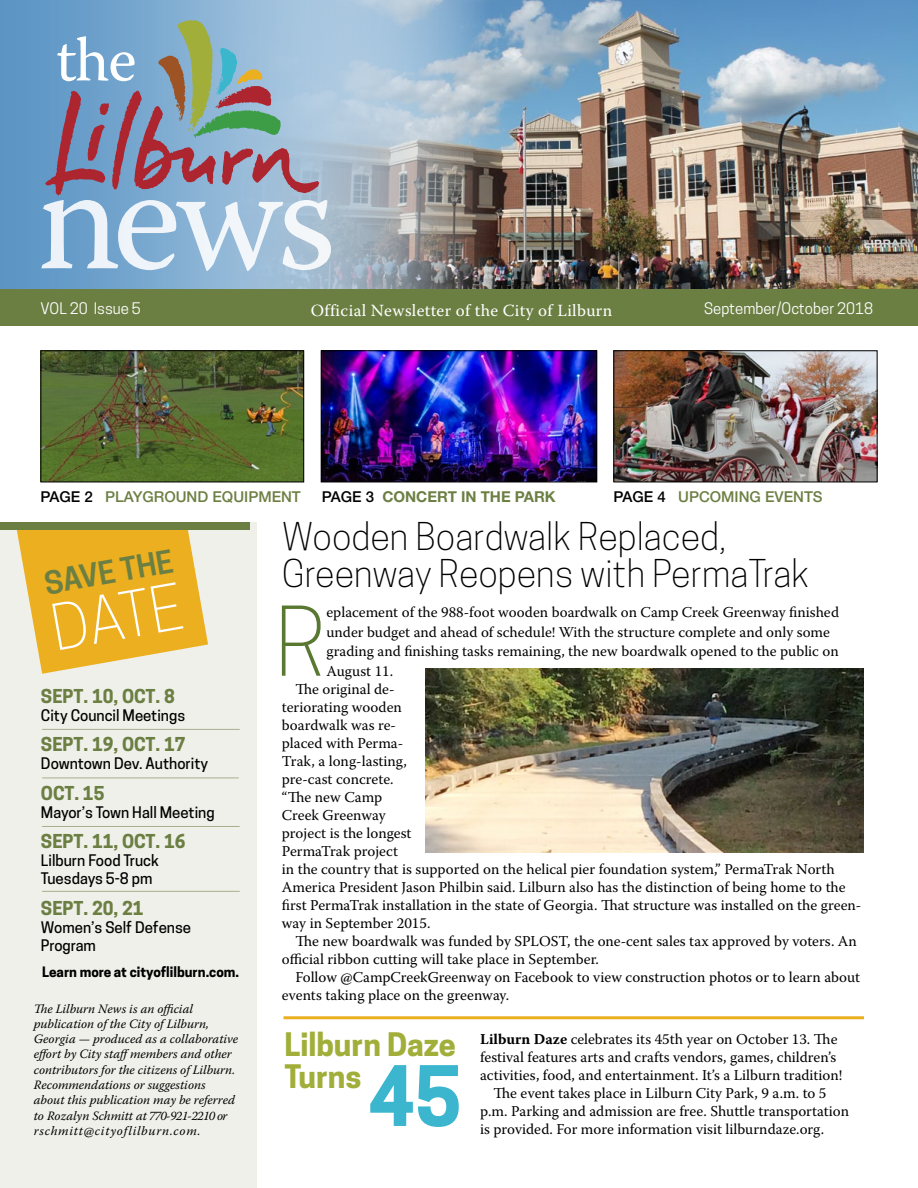
<style>
.page{position:relative;width:918px;height:1188px;background:#fff}
.page>*{position:absolute;margin:0;border:0;box-sizing:border-box;transform-origin:0 0}
.t1{font:150.9px "Warnock Pro";color:#fff}
.Drop_cap{font:300 90px "Cooper Hewitt";color:#597832}
.t2{font:700 78px "Cooper Hewitt";color:#3bb6ce}
.t3{font:62.4px "Warnock Pro";color:#fff}
.Coo_Hew_body_1{font:300 60px "Cooper Hewitt";color:#fff}
._32_pt_head_light{font:300 36px/37.5px "Cooper Hewitt";color:#000}
.t4{font:700 30.45px/33px "Cooper Hewitt";color:#a1ae39}
.Coo_Hew_body_1-2{font:600 30px "Cooper Hewitt";color:#6c7f43}
.t5{font:700 18px "Cooper Hewitt";color:#6c7f43}
.t6{font:16.95px "Warnock Pro";letter-spacing:.02em;color:#fff}
.t7{font:16.95px "Myriad Pro";letter-spacing:.14em;color:#fff}
.Body_text{font:15px/18px "Warnock Pro";color:#000}
.Drop_cap-2{font:15px/19.5px "Warnock Pro";color:#000}
.Body_1{font:15px/18px "Warnock Pro";color:#000}
._10_pt_subhead{font:500 15px/18px "Cooper Hewitt";color:#000}
.t8{font:500 15px "Helvetica Neue LT Pro";color:#6c7f43}
.t9{font:15px "Cooper Hewitt";color:#fff}
.t10{font:15px "Minion Pro";letter-spacing:-.005em;color:#fff}
.t11{font:700 15px "Helvetica Neue LT Pro";color:#6c7f43}
.Coo_Hew_body_1-3{font:700 13.5px "Cooper Hewitt";color:#000}
.Body_1-2{font:italic 12.75px/15.3px "Warnock Pro";color:#000}
.s1{color:#000}
.s2{font-weight:500;color:#000}
.s3{font-weight:700}
</style>
<div class="page">
<div style="left:0;top:523px;width:257px;height:665px;background:#f0f0ea"></div>
<img style="left:42px;top:352px;width:260px;height:128px">
<div style="left:40px;top:350px;width:264px;height:132px;border:1px solid #000"></div>
<img style="left:615px;top:352px;width:261px;height:128px">
<div style="left:613px;top:350px;width:265px;height:132px;border:1px solid #000"></div>
<hr style="left:42px;top:729px;width:198px;height:1px;background:#a8af8c">
<hr style="left:42px;top:778px;width:197px;height:1px;background:#a8af8c">
<hr style="left:42px;top:826px;width:198px;height:1px;background:#a8af8c">
<hr style="left:42px;top:891px;width:198px;height:1px;background:#a8af8c">
<img style="left:323px;top:352px;width:272px;height:128px">
<div style="left:321px;top:350px;width:276px;height:132px;border:1px solid #000"></div>
<img style="left:450px;top:0;width:468px;height:290px">
<svg style="left:0;top:0;width:450px;height:290px;background:#8eafca"></svg>
<div style="left:0;top:290px;width:918px;height:36px;background:#6c7f43"></div>
<svg style="left:45px;top:20px;width:274px;height:175px;background:#8a99ad"></svg>
<svg style="left:16px;top:530px;width:192px;height:144px"></svg>
<div style="left:0;top:523px;width:249px;height:7px;background:#6c7f43"></div>
<img style="left:425px;top:669px;width:439px;height:183px">
<hr style="left:284px;top:1016px;width:580px;height:3px;background:#ecaf1f">
<p class="t3" style="left:56px;top:22px;width:82px">the</p>
<h1 class="t1" style="left:37px;top:128px;width:301px">news</h1>
<p class="t6" style="left:311px;top:300px;width:303px">Official Newsletter of the City of Lilburn</p>
<p class="t9" style="left:704px;top:300px;width:171px">September/October 2018</p>
<p class="t9" style="left:40px;top:300px;width:102px">VOL 20 Issue 5</p>
<p class="t7" style="left:270px;top:301px;width:192px">Official Newsletter o</p>
<p class="t7" style="left:485px;top:301px;width:163px">he City of Lilburn</p>
<p class="t10" style="left:808px;top:299px;width:79px">Jan/Feb 2017</p>
<p class="t10" style="left:28px;top:299px;width:96px">VOL 19 Issue 1</p>
<p class="t8" style="left:40px;top:488px;width:262px"><span class="s1">PAGE 2</span> PLAYGROUND EQUIPMENT</p>
<p class="t11" style="left:322px;top:487px;width:235px"><span class="s2">PAGE 3</span> CONCERT IN THE PARK</p>
<p class="t8" style="left:613px;top:488px;width:211px"><span class="s1">PAGE 4</span> UPCOMING EVENTS</p>
<p class="Coo_Hew_body_1-2" style="left:42px;top:566px;width:132px;rotate:-10deg">SAVE THE</p>
<p class="Coo_Hew_body_1" style="left:46px;top:594px;width:134px;rotate:-10deg">DATE</p>
<p class="t5" style="left:41px;top:685px;width:135px">SEPT. 10, OCT. 8</p>
<p class="_10_pt_subhead" style="left:41px;top:706px;width:146px">City Council Meetings</p>
<p class="t5" style="left:41px;top:734px;width:146px">SEPT. 19, OCT. 17</p>
<p class="_10_pt_subhead" style="left:41px;top:755px;width:169px">Downtown Dev. Authority</p>
<p class="t5" style="left:41px;top:782px;width:65px">OCT. 15</p>
<p class="_10_pt_subhead" style="left:41px;top:803px;width:175px">Mayor’s Town Hall Meeting</p>
<p class="t5" style="left:41px;top:831px;width:146px">SEPT. 11, OCT. 16</p>
<p class="_10_pt_subhead" style="left:41px;top:852px;width:120px">Lilburn Food Truck<br>Tuesdays 5-8 pm</p>
<p class="t5" style="left:41px;top:898px;width:104px">SEPT. 20, 21</p>
<p class="_10_pt_subhead" style="left:41px;top:918px;width:152px">Women’s Self Defense<br>Program</p>
<p class="Coo_Hew_body_1-3" style="left:42px;top:964px;width:199px">Learn more at cityoflilburn.com.</p>
<p class="Body_1-2" style="left:34px;top:1001px;width:206px">The Lilburn News is an official publication of the City of Lilburn, Georgia — produced as a collaborative effort by City staffmembers and other contributors for the citizens of Lilburn.<br>Recommendations or suggestions about this publication may be referred to Rozalyn Schmitt at 770-921-2210 or rschmitt@cityoflilburn.com.</p>
<p class="_32_pt_head_light" style="left:282px;top:517px;width:528px">Wooden Boardwalk Replaced,<br>Greenway Reopens with PermaTrak</p>
<p class="Drop_cap" style="left:275px;top:589px;width:53px">R</p>
<p class="Drop_cap-2" style="left:326px;top:602px;width:514px">eplacement of the 988-foot wooden boardwalk on Camp Creek Greenway finished under budget and ahead of schedule! With the structure complete and only some grading and finishing tasks remaining, the new boardwalk opened to the public on August 11.</p>
<p class="Body_text" style="left:282px;top:680px;width:581px;text-indent:14px">The original de-<br>teriorating wooden<br>boardwalk was re-<br>placed with Perma-<br>Trak, a long-lasting,<br>pre-cast concrete.<br>“The new Camp<br>Creek Greenway<br>project is the longest<br>PermaTrak project<br>in the country that is supported on the helical pier foundation system,” PermaTrak North America President Jason Philbin said. Lilburn also has the distinction of being home to the first PermaTrak installation in the state of Georgia. That structure was installed on the green&shy;way in September 2015.</p>
<p class="Body_text" style="left:282px;top:932px;width:577px;text-indent:14px">The new boardwalk was funded by SPLOST, the one-cent sales tax approved by voters. An official ribbon cutting will take place in September.</p>
<p class="Body_text" style="left:282px;top:968px;width:580px;text-indent:14px">Follow @CampCreekGreenway on Facebook to view construction photos or to learn about events taking place on the greenway.</p>
<p class="Body_1" style="left:480px;top:1030px;width:364px"><span class="s3">Lilburn Daze</span> celebrates its 45th year on October 13. The festival features arts and crafts vendors, games, children’s activities, food, and entertainment. It’s a Lilburn tradition!</p>
<p class="Body_text" style="left:480px;top:1084px;width:371px;text-indent:14px">The event takes place in Lilburn City Park, 9 a.m. to 5 p.m. Parking and admission are free. Shuttle transportation is provided. For more information visit lilburndaze.org.</p>
<p class="t4" style="left:285px;top:1028px;width:173px">Lilburn Daze<br>Turns</p>
<p class="t2" style="left:368px;top:1050px;width:95px">45</p>
</div>
